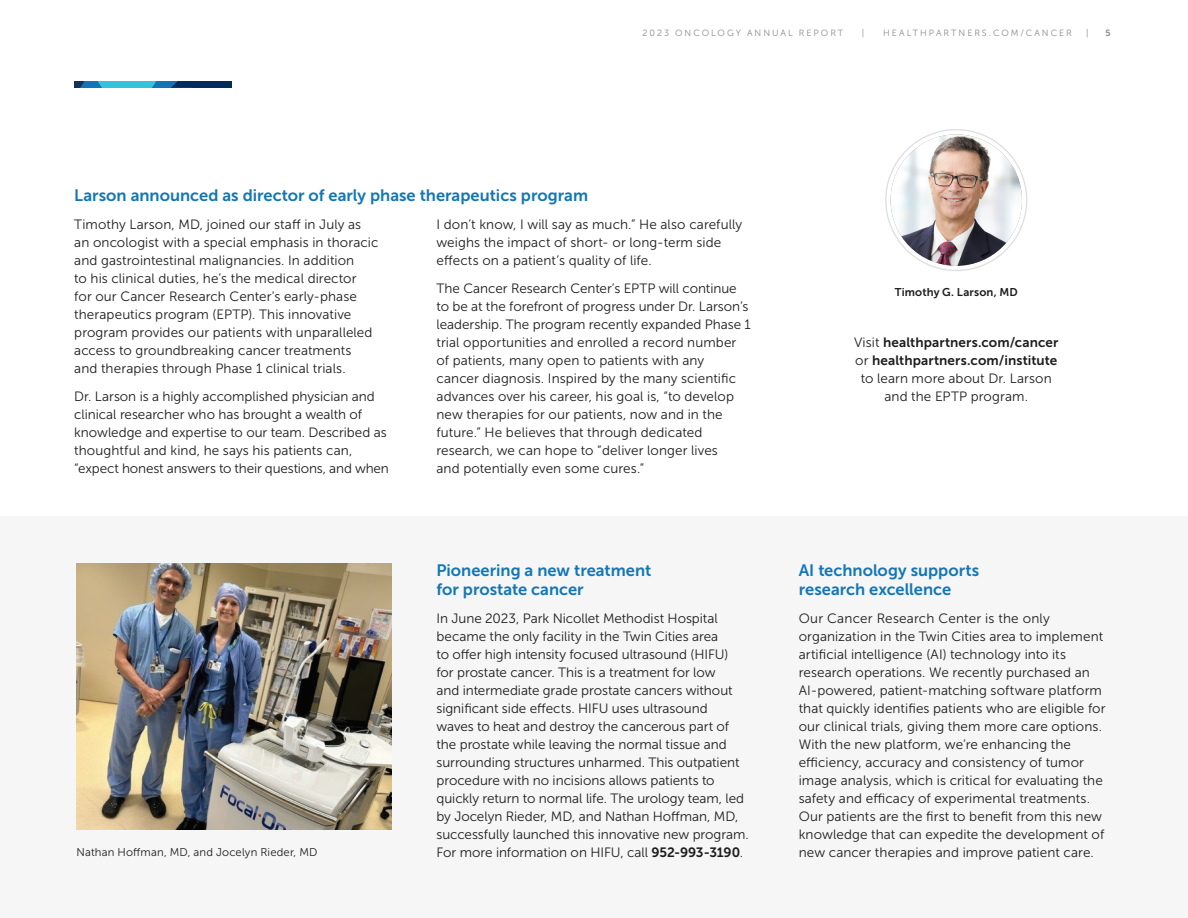
<style>
.page{position:relative;width:1188px;height:918px;background:#fff}
.page>*{position:absolute;margin:0;border:0;box-sizing:border-box;transform-origin:0 0}
.t1{font:16.5px/19.5px "Museo Sans 700";color:#1276b6}
.t2{font:13.5px/18px "Museo Sans 300";color:#1e1d1e}
.t3{font:13.5px/18px "Museo Sans 700";letter-spacing:.01em;color:#1e1d1e;text-align:center}
.t4{font:11.25px "Museo Sans 300";letter-spacing:.015em;color:#1e1d1e}
.t5{font:11.25px "Museo Sans 700";letter-spacing:.015em;color:#1e1d1e}
.t6{font:9px "Museo Sans 300";letter-spacing:.225em;color:#868a8e}
.t7{font:9px "Museo Sans 700";color:#868a8e}
.s1{font-family:"Museo Sans 300"}
.s2{font-family:"Museo Sans 700"}
</style>
<div class="page">
<div style="left:74px;top:81px;width:158px;height:7px;background:#002b5c"></div>
<div style="left:74px;top:81px;width:117px;height:7px;background:#1276b6"></div>
<svg style="left:98px;top:81px;width:58px;height:7px"></svg>
<svg style="left:74px;top:81px;width:10px;height:7px"></svg>
<svg style="left:171px;top:81px;width:21px;height:7px"></svg>
<div style="left:0;top:516px;width:1188px;height:402px;background:#f6f6f6"></div>
<svg style="left:885px;top:129px;width:142px;height:142px"></svg>
<img style="left:891px;top:134px;width:131px;height:132px;border-radius:66px">
<img style="left:76px;top:563px;width:316px;height:267px">
<p class="t6" style="left:643px;top:28px;width:202px">2023 ONCOLOGY ANNUAL REPORT</p>
<p class="t6" style="left:862px;top:28px;width:4px">|</p>
<p class="t6" style="left:883px;top:28px;width:190px">HEALTHPARTNERS.COM/CANCER</p>
<p class="t6" style="left:1086px;top:28px;width:4px">|</p>
<p class="t7" style="left:1106px;top:28px;width:7px">5</p>
<h3 class="t1" style="left:74px;top:186px;width:515px">Larson announced as director of early phase therapeutics program</h3>
<p class="t2" style="left:74px;top:216px;width:306px">Timothy Larson, MD, joined our staff in July as an oncologist with a special emphasis in thoracic and gastrointestinal malignancies. In addition<br>to his clinical duties, he’s the medical director<br>for our Cancer Research Center’s early-phase therapeutics program (EPTP). This innovative program provides our patients with unparalleled access to groundbreaking cancer treatments<br>and therapies through Phase 1 clinical trials.</p>
<p class="t2" style="left:74px;top:387px;width:316px">Dr. Larson is a highly accomplished physician and clinical researcher who has brought a wealth of knowledge and expertise to our team. Described as thoughtful and kind, he says his patients can, “expect honest answers to their questions, and when</p>
<p class="t2" style="left:436px;top:215px;width:307px">I don’t know, I will say as much.” He also carefully weighs the impact of short- or long-term side effects on a patient’s quality of life.</p>
<p class="t2" style="left:436px;top:279px;width:316px">The Cancer Research Center’s EPTP will continue to be at the forefront of progress under Dr. Larson’s leadership. The program recently expanded Phase 1 trial opportunities and enrolled a record number of patients, many open to patients with any<br>cancer diagnosis. Inspired by the many scientific advances over his career, his goal is, “to develop new therapies for our patients, now and in the future.” He believes that through dedicated research, we can hope to “deliver longer lives<br>and potentially even some cures.”</p>
<p class="t5" style="left:895px;top:286px;width:125px">Timothy G. Larson, MD</p>
<p class="t3" style="left:854px;top:333px;width:206px"><span class="s1">Visit</span> healthpartners.com/cancer <span class="s1">or</span> healthpartners.com/institute <span class="s1">to learn more about Dr. Larson and the EPTP program.</span></p>
<p class="t4" style="left:76px;top:846px;width:242px">Nathan Hoffman, MD, and Jocelyn Rieder, MD</p>
<h3 class="t1" style="left:436px;top:560px;width:216px">Pioneering a new treatment for prostate cancer</h3>
<p class="t2" style="left:436px;top:609px;width:314px">In June 2023, Park Nicollet Methodist Hospital became the only facility in the Twin Cities area<br>to offer high intensity focused ultrasound (HIFU) for prostate cancer. This is a treatment for low<br>and intermediate grade prostate cancers without significant side effects. HIFU uses ultrasound<br>waves to heat and destroy the cancerous part of the prostate while leaving the normal tissue and surrounding structures unharmed. This outpatient procedure with no incisions allows patients to quickly return to normal life. The urology team, led by Jocelyn Rieder, MD, and Nathan Hoffman, MD, successfully launched this innovative new program.<br>For more information on HIFU, call <span class="s2">952-993-3190</span>.</p>
<h3 class="t1" style="left:799px;top:560px;width:182px">AI technology supports research excellence</h3>
<p class="t2" style="left:799px;top:609px;width:308px">Our Cancer Research Center is the only organization in the Twin Cities area to implement artificial intelligence (AI) technology into its research operations. We recently purchased an AI-powered, patient-matching software platform that quickly identifies patients who are eligible for our clinical trials, giving them more care options.<br>With the new platform, we’re enhancing the efficiency, accuracy and consistency of tumor image analysis, which is critical for evaluating the safety and efficacy of experimental treatments.<br>Our patients are the first to benefit from this new knowledge that can expedite the development of new cancer therapies and improve patient care.</p>
</div>
